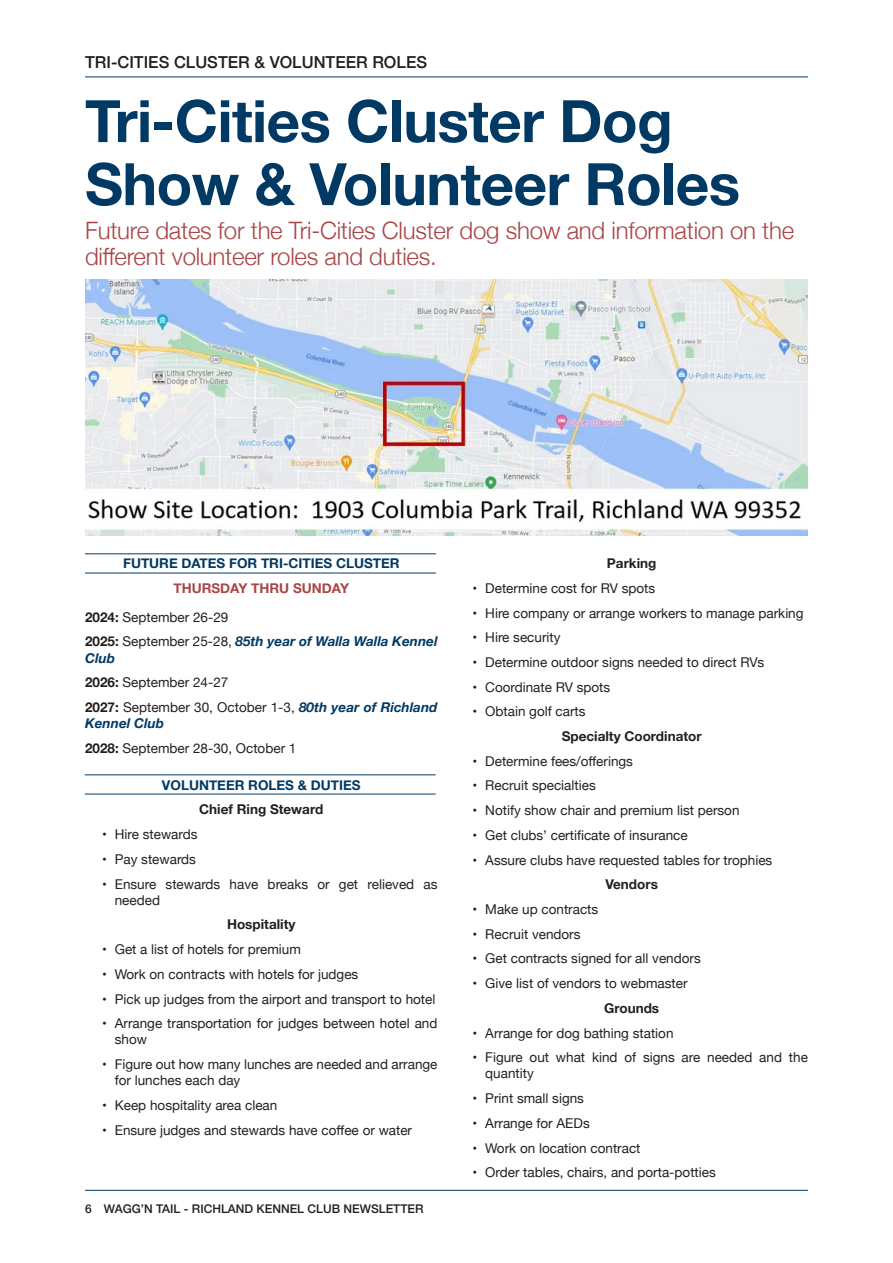
<style>
.page{position:relative;width:893px;height:1263px;background:#fff}
.page>*{position:absolute;margin:0;border:0;box-sizing:border-box;transform-origin:0 0}
.Headline{font:700 58.5px/63px "Helvetica Neue";letter-spacing:-.01em;color:#003963}
.Intro{font:300 24px/25.8px "Helvetica Neue";letter-spacing:-.01em;color:#a94546}
.Folio_-_Section_Title{font:500 16.5px "Helvetica Neue";color:#231f20}
.Copy{font:13.5px/16.2px "Helvetica Neue";color:#231f20}
.Copy-2{font:italic 700 13.5px/16.2px "Helvetica Neue";color:#003963}
.Copy-3{font:700 13.5px "Helvetica Neue";color:#231f20}
.Copy-4{font:700 13.5px "Helvetica Neue";color:#003963}
.Copy-5{font:700 13.5px "Helvetica Neue";color:#a94546}
.t1{font:500 12px "Helvetica Neue";color:#231f20}
.s1{font-weight:700}
.s2{font-style:normal;color:#231f20}
.s3{font-weight:400;font-style:normal;color:#231f20}
</style>
<div class="page">
<hr style="left:85px;top:1190px;width:723px;height:1px;background:#003963">
<hr style="left:85px;top:77px;width:723px;height:1px;background:#003963">
<img style="left:85px;top:279px;width:723px;height:257px">
<hr style="left:85px;top:794px;width:351px;height:1px;background:#003963">
<hr style="left:85px;top:573px;width:351px;height:1px;background:#003963">
<hr style="left:85px;top:774px;width:351px;height:1px;background:#003963">
<hr style="left:85px;top:553px;width:351px;height:1px;background:#003963">
<p class="Folio_-_Section_Title" style="left:85px;top:49px;width:344px">TRI-CITIES CLUSTER &amp; VOLUNTEER ROLES</p>
<p class="Headline" style="left:85px;top:91px;width:657px">Tri-Cities Cluster Dog<br>Show &amp; Volunteer Roles</p>
<p class="Intro" style="left:85px;top:216px;width:711px">Future dates for the Tri-Cities Cluster dog show and information on the different volunteer roles and duties.</p>
<p class="Copy-4" style="left:123px;top:553px;width:278px">FUTURE DATES FOR TRI-CITIES CLUSTER</p>
<p class="Copy-5" style="left:173px;top:577px;width:177px">THURSDAY THRU SUNDAY</p>
<p class="Copy" style="left:85px;top:610px;width:145px"><span class="s1">2024:</span> September 26-29</p>
<p class="Copy-2" style="left:85px;top:634px;width:354px"><span class="s2">2025:</span> <span class="s3">September 25-28,</span> 85th year of Walla Walla Kennel<br>Club</p>
<p class="Copy" style="left:85px;top:675px;width:145px"><span class="s1">2026:</span> September 24-27</p>
<p class="Copy-2" style="left:85px;top:699px;width:354px"><span class="s2">2027:</span> <span class="s3">September 30, October 1-3,</span> 80th year of Richland<br>Kennel Club</p>
<p class="Copy" style="left:85px;top:741px;width:213px"><span class="s1">2028:</span> September 28-30, October 1</p>
<p class="Copy-4" style="left:162px;top:774px;width:200px">VOLUNTEER ROLES &amp; DUTIES</p>
<p class="Copy-3" style="left:199px;top:799px;width:125px">Chief Ring Steward</p>
<p class="Copy" style="left:102px;top:827px;width:97px">• Hire stewards</p>
<p class="Copy" style="left:102px;top:852px;width:95px">• Pay stewards</p>
<p class="Copy" style="left:115px;top:876px;width:324px;text-indent:-13px">• Ensure stewards have breaks or get relieved as needed</p>
<p class="Copy-3" style="left:227px;top:914px;width:70px">Hospitality</p>
<p class="Copy" style="left:102px;top:942px;width:200px">• Get a list of hotels for premium</p>
<p class="Copy" style="left:102px;top:967px;width:258px">• Work on contracts with hotels for judges</p>
<p class="Copy" style="left:102px;top:991px;width:335px">• Pick up judges from the airport and transport to hotel</p>
<p class="Copy" style="left:115px;top:1016px;width:324px;text-indent:-13px">• Arrange transportation for judges between hotel and show</p>
<p class="Copy" style="left:115px;top:1057px;width:324px;text-indent:-13px">• Figure out how many lunches are needed and arrange for lunches each day</p>
<p class="Copy" style="left:102px;top:1098px;width:177px">• Keep hospitality area clean</p>
<p class="Copy" style="left:102px;top:1122px;width:312px">• Ensure judges and stewards have coffee or water</p>
<p class="t1" style="left:85px;top:1199px;width:340px">6 WAGG’N TAIL - RICHLAND KENNEL CLUB NEWSLETTER</p>
<p class="Copy-3" style="left:607px;top:553px;width:51px">Parking</p>
<p class="Copy" style="left:472px;top:581px;width:184px">• Determine cost for RV spots</p>
<p class="Copy" style="left:472px;top:605px;width:333px">• Hire company or arrange workers to manage parking</p>
<p class="Copy" style="left:472px;top:630px;width:90px">• Hire security</p>
<p class="Copy" style="left:472px;top:655px;width:293px">• Determine outdoor signs needed to direct RVs</p>
<p class="Copy" style="left:472px;top:679px;width:139px">• Coordinate RV spots</p>
<p class="Copy" style="left:472px;top:704px;width:115px">• Obtain golf carts</p>
<p class="Copy-3" style="left:562px;top:726px;width:141px">Specialty Coordinator</p>
<p class="Copy" style="left:472px;top:754px;width:162px">• Determine fees/offerings</p>
<p class="Copy" style="left:472px;top:778px;width:125px">• Recruit specialties</p>
<p class="Copy" style="left:472px;top:803px;width:269px">• Notify show chair and premium list person</p>
<p class="Copy" style="left:472px;top:828px;width:217px">• Get clubs’ certificate of insurance</p>
<p class="Copy" style="left:472px;top:852px;width:301px">• Assure clubs have requested tables for trophies</p>
<p class="Copy-3" style="left:605px;top:874px;width:54px">Vendors</p>
<p class="Copy" style="left:472px;top:902px;width:127px">• Make up contracts</p>
<p class="Copy" style="left:472px;top:926px;width:110px">• Recruit vendors</p>
<p class="Copy" style="left:472px;top:951px;width:230px">• Get contracts signed for all vendors</p>
<p class="Copy" style="left:472px;top:976px;width:217px">• Give list of vendors to webmaster</p>
<p class="Copy-3" style="left:604px;top:997px;width:57px">Grounds</p>
<p class="Copy" style="left:472px;top:1025px;width:203px">• Arrange for dog bathing station</p>
<p class="Copy" style="left:485px;top:1050px;width:324px;text-indent:-13px">• Figure out what kind of signs are needed and the quantity</p>
<p class="Copy" style="left:472px;top:1091px;width:113px">• Print small signs</p>
<p class="Copy" style="left:472px;top:1116px;width:119px">• Arrange for AEDs</p>
<p class="Copy" style="left:472px;top:1140px;width:170px">• Work on location contract</p>
<p class="Copy" style="left:472px;top:1165px;width:245px">• Order tables, chairs, and porta-potties</p>
</div>
